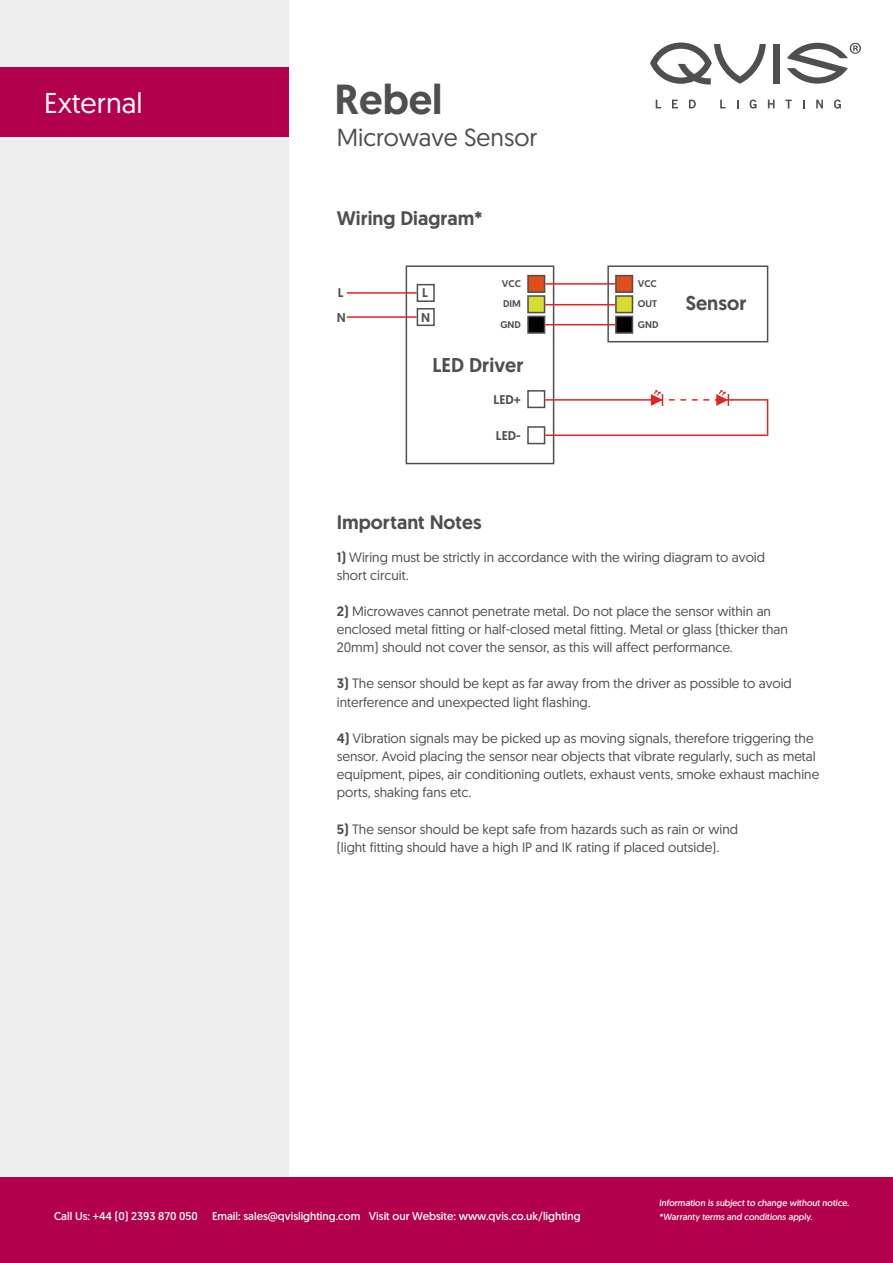
<style>
.page{position:relative;width:893px;height:1263px;background:#fff}
.page>*{position:absolute;margin:0;border:0;box-sizing:border-box;transform-origin:0 0}
.t1{font:500 42px "Geomanist";color:#4f4f4f}
.t2{font:28.65px "Geomanist";color:#fff}
.t3{font:24.6px "Geomanist";color:#4f4f4f}
.t4{font:500 19.95px "Geomanist";color:#4f4f4f}
.t5{font:500 19.5px "Geomanist";color:#4f4f4f}
.t6{font:13.5px/18.1px "Geomanist";color:#4f4f4f}
.t7{font:500 12.75px/24.2px "Geomanist";color:#4f4f4f}
.t8{font:11.25px "Geomanist";color:#fff}
.t9{font:500 9.75px "Geomanist";color:#4f4f4f}
.t10{font:9px/13.5px "Geomanist";color:#fff}
.s1{font-weight:500}
</style>
<div class="page">
<div style="left:406px;top:265px;width:148px;height:199px;border:2px solid #4f4f4f"></div>
<div style="left:607px;top:265px;width:161px;height:77px;border:2px solid #4f4f4f"></div>
<div style="left:527px;top:275px;width:18px;height:18px;background:#df4e1b;border:2px solid #4f4f4f"></div>
<div style="left:615px;top:275px;width:18px;height:18px;background:#df4e1b;border:2px solid #4f4f4f"></div>
<div style="left:417px;top:284px;width:18px;height:18px;border:2px solid #4f4f4f"></div>
<div style="left:417px;top:308px;width:18px;height:18px;border:2px solid #4f4f4f"></div>
<div style="left:527px;top:295px;width:18px;height:18px;background:#d9dc30;border:2px solid #4f4f4f"></div>
<div style="left:615px;top:295px;width:18px;height:18px;background:#d9dc30;border:2px solid #4f4f4f"></div>
<div style="left:527px;top:316px;width:18px;height:18px;background:#020203;border:2px solid #4f4f4f"></div>
<div style="left:615px;top:316px;width:18px;height:18px;background:#020203;border:2px solid #4f4f4f"></div>
<div style="left:527px;top:390px;width:18px;height:18px;border:2px solid #4f4f4f"></div>
<div style="left:527px;top:426px;width:18px;height:18px;border:2px solid #4f4f4f"></div>
<hr style="left:545px;top:283px;width:70px;height:2px;background:#e52321">
<hr style="left:545px;top:399px;width:101px;height:2px;background:#e52321">
<hr style="left:731px;top:399px;width:37px;height:2px;background:#e52321">
<hr style="left:545px;top:434px;width:223px;height:2px;background:#e52321">
<hr style="left:347px;top:292px;width:70px;height:2px;background:#e52321">
<hr style="left:347px;top:316px;width:70px;height:2px;background:#e52321">
<hr style="left:545px;top:304px;width:70px;height:1px;background:#e52321">
<hr style="left:545px;top:324px;width:70px;height:1px;background:#e52321">
<hr style="left:767px;top:399px;width:1px;height:35px;background:#e52321">
<svg style="left:646px;top:390px;width:86px;height:16px"></svg>
<div style="left:0;top:0;width:288px;height:1212px;background:#eeeded"></div>
<div style="left:0;top:67px;width:288px;height:69px;background:#b3004c"></div>
<div style="left:0;top:1178px;width:893px;height:85px;background:#b3004c"></div>
<svg style="left:773px;top:44px;width:6px;height:39px"></svg>
<svg style="left:650px;top:43px;width:116px;height:42px"></svg>
<svg style="left:787px;top:43px;width:74px;height:41px"></svg>
<svg style="left:656px;top:100px;width:5px;height:8px"></svg>
<svg style="left:672px;top:100px;width:6px;height:8px"></svg>
<svg style="left:689px;top:100px;width:7px;height:8px"></svg>
<svg style="left:720px;top:100px;width:6px;height:8px"></svg>
<svg style="left:750px;top:100px;width:6px;height:9px"></svg>
<svg style="left:768px;top:100px;width:6px;height:8px"></svg>
<svg style="left:785px;top:100px;width:7px;height:8px"></svg>
<svg style="left:816px;top:100px;width:7px;height:8px"></svg>
<svg style="left:834px;top:100px;width:7px;height:9px"></svg>
<h2 class="t2" style="left:44px;top:84px;width:100px">External</h2>
<h1 class="t1" style="left:335px;top:72px;width:109px">Rebel</h1>
<h3 class="t3" style="left:337px;top:121px;width:202px">Microwave Sensor</h3>
<h3 class="t5" style="left:337px;top:205px;width:147px">Wiring Diagram*</h3>
<p class="t7" style="left:337px;top:281px;width:11px">L<br>N</p>
<p class="t7" style="left:422px;top:281px;width:7px">L</p>
<p class="t7" style="left:421px;top:305px;width:11px">N</p>
<p class="t9" style="left:502px;top:277px;width:20px">VCC</p>
<p class="t9" style="left:638px;top:277px;width:20px">VCC</p>
<p class="t9" style="left:503px;top:297px;width:19px">DIM</p>
<p class="t9" style="left:638px;top:297px;width:21px">OUT</p>
<p class="t9" style="left:500px;top:318px;width:22px">GND</p>
<p class="t9" style="left:638px;top:318px;width:22px">GND</p>
<h3 class="t4" style="left:433px;top:352px;width:93px">LED Driver</h3>
<p class="t7" style="left:494px;top:387px;width:29px">LED+</p>
<p class="t7" style="left:496px;top:423px;width:26px">LED-</p>
<h3 class="t4" style="left:686px;top:290px;width:62px">Sensor</h3>
<h3 class="t5" style="left:337px;top:509px;width:146px">Important Notes</h3>
<p class="t6" style="left:337px;top:547px;width:430px"><span class="s1">1)</span> Wiring must be strictly in accordance with the wiring diagram to avoid short circuit.</p>
<p class="t6" style="left:337px;top:602px;width:453px"><span class="s1">2)</span> Microwaves cannot penetrate metal. Do not place the sensor within an enclosed metal fitting or half-closed metal fitting. Metal or glass (thicker than<br>20mm) should not cover the sensor, as this will affect performance.</p>
<p class="t6" style="left:337px;top:674px;width:457px"><span class="s1">3)</span> The sensor should be kept as far away from the driver as possible to avoid interference and unexpected light flashing.</p>
<p class="t6" style="left:337px;top:729px;width:484px"><span class="s1">4)</span> Vibration signals may be picked up as moving signals, therefore triggering the sensor. Avoid placing the sensor near objects that vibrate regularly, such as metal equipment, pipes, air conditioning outlets, exhaust vents, smoke exhaust machine ports, shaking fans etc.</p>
<p class="t6" style="left:337px;top:819px;width:403px"><span class="s1">5)</span> The sensor should be kept safe from hazards such as rain or wind (light fitting should have a high IP and IK rating if placed outside).</p>
<p class="t8" style="left:54px;top:1208px;width:145px">Call Us: +44 (0) 2393 870 050</p>
<p class="t8" style="left:212px;top:1208px;width:370px">Email: sales@qvislighting.com Visit our Website: www.qvis.co.uk/lighting</p>
<p class="t10" style="left:659px;top:1196px;width:193px">Information is subject to change without notice. *Warranty terms and conditions apply.</p>
</div>
